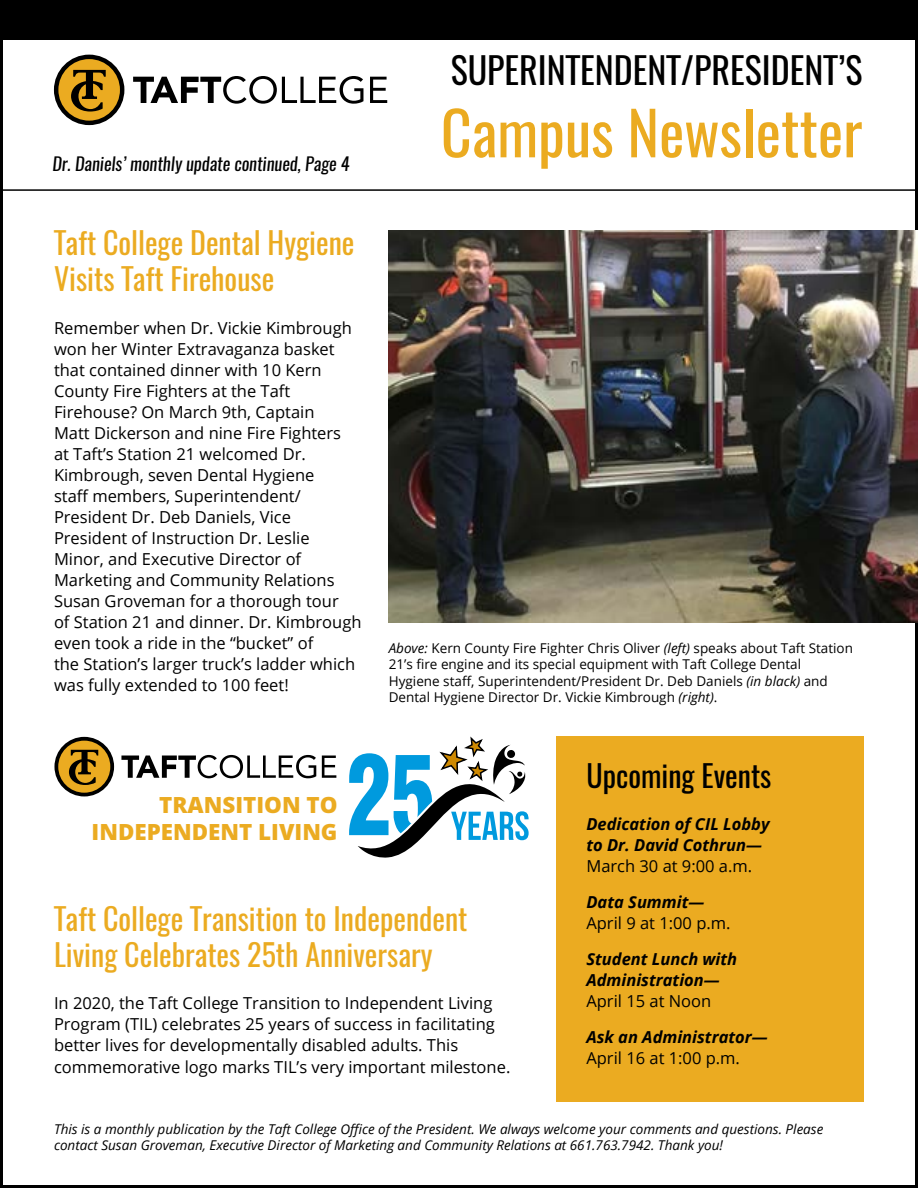
<style>
.page{position:relative;width:918px;height:1188px;background:#fff}
.page>*{position:absolute;margin:0;border:0;box-sizing:border-box;transform-origin:0 0}
.t1{font:60px "Oswald";color:#ebab21}
.t2{font:36px "Oswald";color:#000}
.t3{font:30px/36px "Oswald";color:#ebab21}
.t4{font:30px "Oswald";color:#000}
.t5{font:800 22.35px/26.8px "Open Sans";color:#ebab21;text-align:right}
.t6{font:italic 18px "Oswald";color:#000}
.t7{font:16.5px/21px "Open Sans";color:#000}
.t8{font:italic 700 16.5px/21px "Open Sans";color:#000}
.t9{font:13.5px/16.5px "Open Sans";color:#000}
.t10{font:italic 13.5px/16.2px "Open Sans";color:#000}
.s1{font-style:italic}
</style>
<div class="page">
<svg style="left:133px;top:76px;width:230px;height:28px"></svg>
<svg style="left:370px;top:77px;width:17px;height:26px"></svg>
<svg style="left:54px;top:55px;width:70px;height:70px"></svg>
<hr style="left:0;top:189px;width:918px;height:2px;background:#000">
<div style="left:0;top:0;width:918px;height:40px;background:#000"></div>
<img style="left:389px;top:231px;width:529px;height:391px">
<svg style="left:121px;top:755px;width:195px;height:23px"></svg>
<svg style="left:322px;top:756px;width:14px;height:22px"></svg>
<svg style="left:54px;top:737px;width:60px;height:59px"></svg>
<svg style="left:349px;top:736px;width:180px;height:122px"></svg>
<div style="left:556px;top:737px;width:308px;height:365px;background:#ebab21"></div>
<p class="t6" style="left:52px;top:152px;width:299px">Dr. Daniels’ monthly update continued, Page 4</p>
<h3 class="t3" style="left:54px;top:225px;width:302px">Taft College Dental Hygiene<br>Visits Taft Firehouse</h3>
<p class="t7" style="left:54px;top:317px;width:309px">Remember when Dr. Vickie Kimbrough won her Winter Extravaganza basket that contained dinner with 10 Kern County Fire Fighters at the Taft Firehouse? On March 9th, Captain<br>Matt Dickerson and nine Fire Fighters<br>at Taft’s Station 21 welcomed Dr.<br>Kimbrough, seven Dental Hygiene<br>staff members, Superintendent/ President Dr. Deb Daniels, Vice President of Instruction Dr. Leslie Minor, and Executive Director of Marketing and Community Relations Susan Groveman for a thorough tour<br>of Station 21 and dinner. Dr. Kimbrough even took a ride in the “bucket” of<br>the Station’s larger truck’s ladder which was fully extended to 100 feet!</p>
<h2 class="t2" style="left:451px;top:46px;width:413px">SUPERINTENDENT/PRESIDENT’S</h2>
<h1 class="t1" style="left:441px;top:91px;width:423px">Campus Newsletter</h1>
<p class="t9" style="left:389px;top:639px;width:466px"><span class="s1">Above:</span> Kern County Fire Fighter Chris Oliver <span class="s1">(left)</span> speaks about Taft Station 21’s fire engine and its special equipment with Taft College Dental Hygiene staff, Superintendent/President Dr. Deb Daniels <span class="s1">(in black)</span> and Dental Hygiene Director Dr. Vickie Kimbrough <span class="s1">(right)</span>.</p>
<h3 class="t5" style="left:92px;top:790px;width:247px">TRANSITION TO<br>INDEPENDENT LIVING</h3>
<h3 class="t3" style="left:54px;top:901px;width:415px">Taft College Transition to Independent<br>Living Celebrates 25th Anniversary</h3>
<p class="t7" style="left:54px;top:992px;width:458px">In 2020, the Taft College Transition to Independent Living Program (TIL) celebrates 25 years of success in facilitating better lives for developmentally disabled adults. This commemorative logo marks TIL’s very important milestone.</p>
<h3 class="t4" style="left:586px;top:755px;width:187px">Upcoming Events</h3>
<p class="t8" style="left:586px;top:813px;width:185px">Dedication of CIL Lobby to Dr. David Cothrun—</p>
<p class="t7" style="left:586px;top:855px;width:167px">March 30 at 9:00 a.m.</p>
<p class="t8" style="left:586px;top:891px;width:119px">Data Summit—</p>
<p class="t7" style="left:586px;top:912px;width:146px">April 9 at 1:00 p.m.</p>
<p class="t8" style="left:586px;top:948px;width:152px">Student Lunch with<br>Administration—</p>
<p class="t7" style="left:586px;top:990px;width:126px">April 15 at Noon</p>
<p class="t8" style="left:586px;top:1026px;width:183px">Ask an Administrator—</p>
<p class="t7" style="left:586px;top:1047px;width:155px">April 16 at 1:00 p.m.</p>
<p class="t10" style="left:54px;top:1120px;width:771px">This is a monthly publication by the Taft College Office of the President. We always welcome your comments and questions. Please contact Susan Groveman, Executive Director of Marketing and Community Relations at 661.763.7942. Thank you!</p>
</div>
